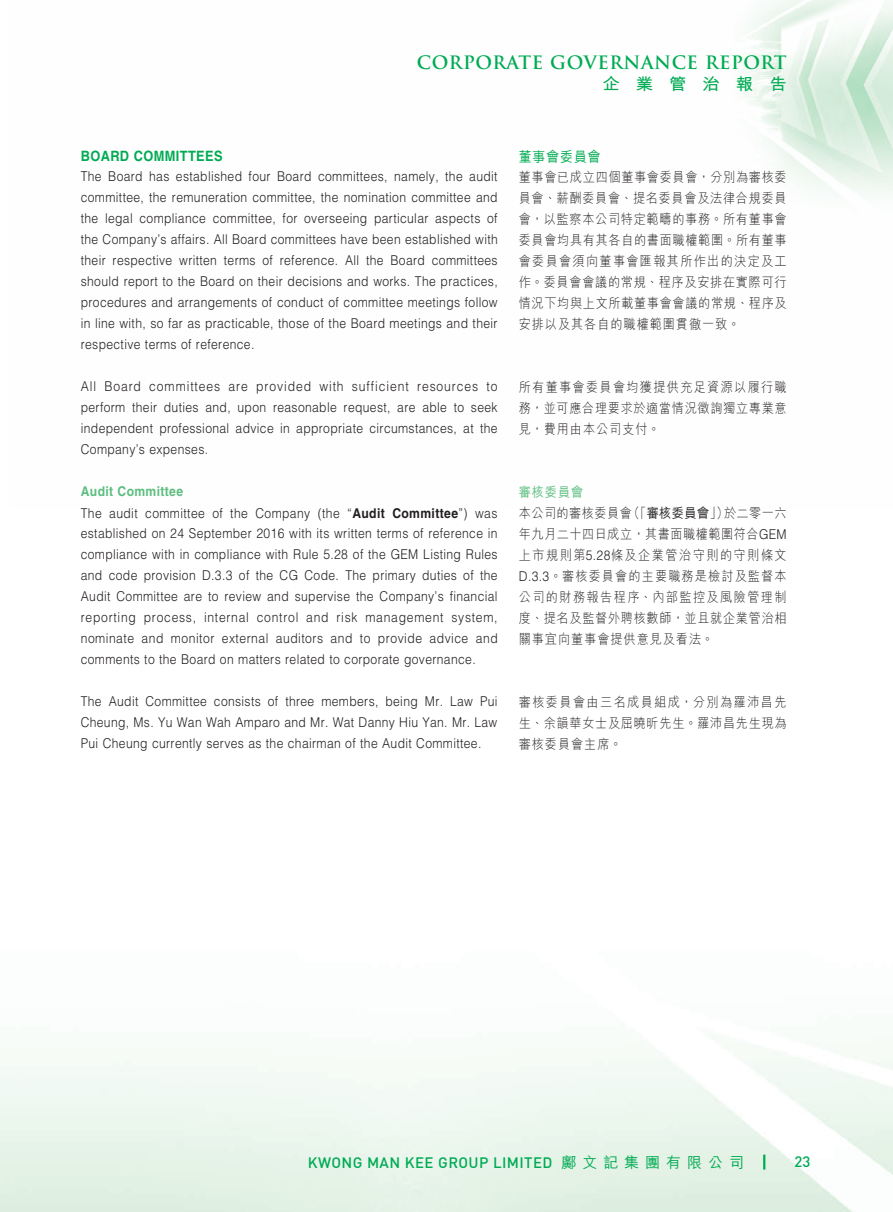
<style>
.page{position:relative;width:893px;height:1212px;background:#fff}
.page>*{position:absolute;margin:0;border:0;box-sizing:border-box;transform-origin:0 0}
.t1{font:700 18px "Trajan Pro";letter-spacing:.03em;color:#00ab53}
.t2{font:700 16.5px "M Hei HK";letter-spacing:.93em;color:#00ab53;scale:1.05 1}
.t3{font:500 15px "DIN Pro";letter-spacing:.025em;color:#00ab53}
.t4{font:700 14.25px "Helvetica LT Std";letter-spacing:.03em;color:#00ab53;scale:.9 1}
.t5{font:500 14.25px "M Hei HK";letter-spacing:.08em;color:#00ab53;scale:.9 1}
.t6{font:300 13.5px/21px "Helvetica LT Std";letter-spacing:.03em;color:#231f20;text-align:justify;scale:.9 1}
.t7{font:300 13.5px/21px "M Hei HK";letter-spacing:.08em;color:#231f20;text-align:justify;scale:.9 1}
.s1{font-weight:700;color:#5dbe80}
.s2{font-weight:700}
.s3{font-weight:500;color:#5dbe80}
.s4{font-weight:500}
.s5{font-family:"Helvetica LT Std"}
.s6{font-family:"M Hei HK"}
</style>
<div class="page">
<img style="left:745px;top:0;width:148px;height:194px">
<img style="left:0;top:1042px;width:893px;height:170px">
<svg style="left:763px;top:1154px;width:2px;height:15px"></svg>
<h1 class="t1" style="left:417px;top:51px;width:371px">CORPORATE GOVERNANCE REPORT</h1>
<p class="t2" style="left:602px;top:72px;width:177px">企業管治報告</p>
<p class="t4" style="left:81px;top:147px;width:159px">BOARD COMMITTEES</p>
<p class="t6" style="left:81px;top:166px;width:465px">The Board has established four Board committees, namely, the audit committee, the remuneration committee, the nomination committee and the legal compliance committee, for overseeing particular aspects of the Company’s affairs. All Board committees have been established with their respective written terms of reference. All the Board committees should report to the Board on their decisions and works. The practices, procedures and arrangements of conduct of committee meetings follow in line with, so far as practicable, those of the Board meetings and their respective terms of reference.</p>
<p class="t6" style="left:81px;top:376px;width:465px">All Board committees are provided with sufficient resources to perform their duties and, upon reasonable request, are able to seek independent professional advice in appropriate circumstances, at the Company’s expenses.</p>
<p class="t6" style="left:81px;top:480px;width:464px;line-height:21.9px"><span class="s1">Audit Committee<br></span>The audit committee of the Company (the “<span class="s2">Audit Committee</span>”) was</p>
<p class="t6" style="left:81px;top:523px;width:465px">established on 24 September 2016 with its written terms of reference in compliance with in compliance with Rule 5.28 of the GEM Listing Rules and code provision D.3.3 of the CG Code. The primary duties of the Audit Committee are to review and supervise the Company’s financial reporting process, internal control and risk management system, nominate and monitor external auditors and to provide advice and comments to the Board on matters related to corporate governance.</p>
<p class="t6" style="left:81px;top:691px;width:465px">The Audit Committee consists of three members, being Mr. Law Pui Cheung, Ms. Yu Wan Wah Amparo and Mr. Wat Danny Hiu Yan. Mr. Law Pui Cheung currently serves as the chairman of the Audit Committee.</p>
<p class="t5" style="left:519px;top:146px;width:93px">董事會委員會</p>
<p class="t7" style="left:519px;top:166px;width:299px">董事會已成立四個董事會委員會，分別為審核委員會、薪酬委員會、提名委員會及法律合規委員會，以監察本公司特定範疇的事務。所有董事會委員會均具有其各自的書面職權範圍。所有董事會委員會須向董事會匯報其所作出的決定及工作。委員會會議的常規、程序及安排在實際可行情況下均與上文所載董事會會議的常規、程序及安排以及其各自的職權範圍貫徹一致。</p>
<p class="t7" style="left:519px;top:376px;width:299px">所有董事會委員會均獲提供充足資源以履行職務，並可應合理要求於適當情況徵詢獨立專業意見，費用由本公司支付。</p>
<p class="t7" style="left:519px;top:481px;width:299px;text-align:left"><span class="s3">審核委員會<br></span>本公司的審核委員會（「<span class="s4">審核委員會</span>」）於二零一六年九月二十四日成立，其書面職權範圍符合<span class="s5">GEM</span>上市規則第<span class="s5">5.28</span>條及企業管治守則的守則條文<br><span class="s5">D.3.3</span>。審核委員會的主要職務是檢討及監督本公司的財務報告程序、內部監控及風險管理制度、提名及監督外聘核數師，並且就企業管治相關事宜向董事會提供意見及看法。</p>
<p class="t7" style="left:519px;top:691px;width:299px">審核委員會由三名成員組成，分別為羅沛昌先生、余韻華女士及屈曉昕先生。羅沛昌先生現為審核委員會主席。</p>
<p class="t3" style="left:308px;top:1152px;width:438px">KWONG MAN KEE GROUP LIMITED <span class="s6">鄺文記集團有限公司</span></p>
<p class="t3" style="left:794px;top:1152px;width:17px">23</p>
</div>
